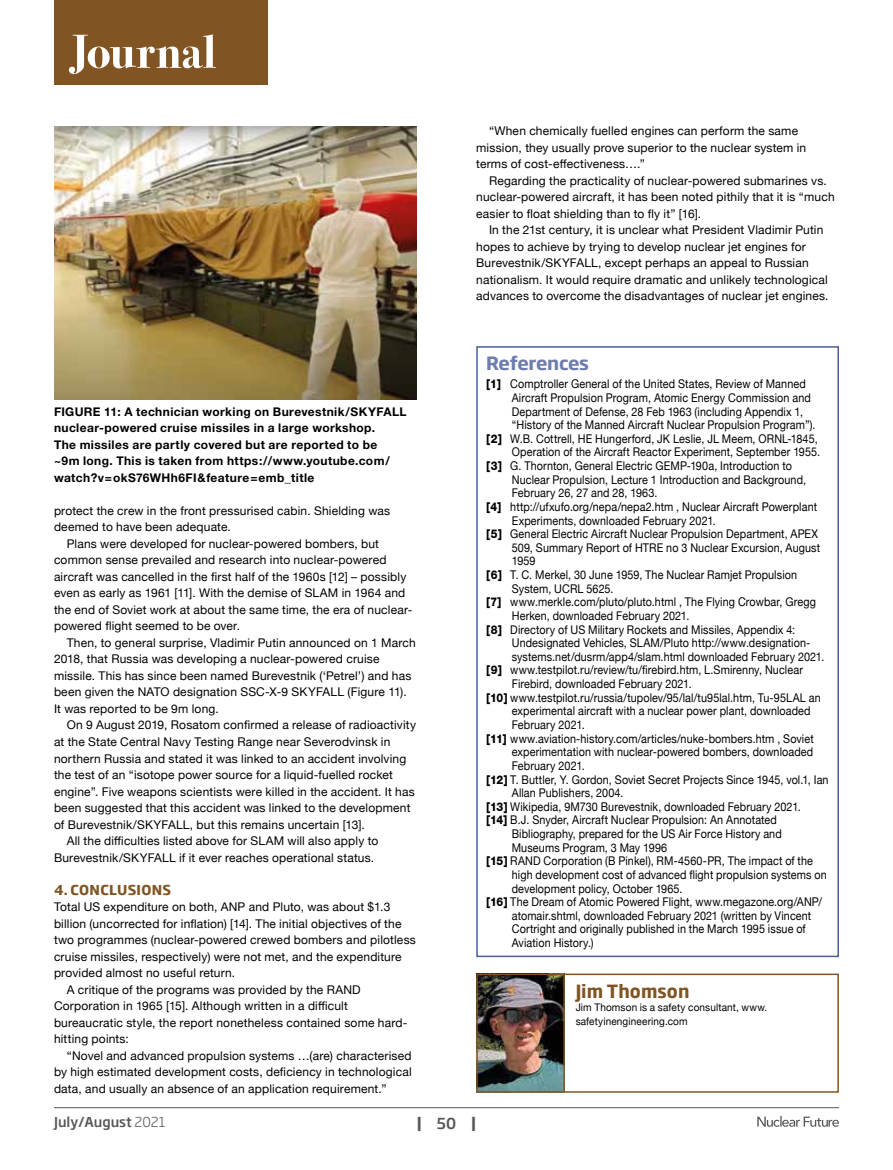
<style>
.page{position:relative;width:893px;height:1170px;background:#fff}
.page>*{position:absolute;margin:0;border:0;box-sizing:border-box;transform-origin:0 0}
.t1{font:700 18px "Soho Gothic Pro";letter-spacing:.005em;color:#805523;scale:.95 1}
.t2{font:700 18px "Soho Gothic Pro";letter-spacing:-.02em;color:#6e7cae}
.t3{font:700 15px "Soho Gothic Pro";color:#575756}
.t4{font:500 13.5px "Soho Gothic Pro";color:#575756}
.t5{font:700 13.5px "Soho Gothic Pro";letter-spacing:.025em;color:#805523}
.t6{font:12px/16.5px "Helvetica Neue";letter-spacing:.015em;color:#000}
.t7{font:12px "Helvetica Neue";letter-spacing:.015em;color:#000;scale:.9 1}
.t8{font:700 12px/16.5px "Helvetica Neue";letter-spacing:.035em;color:#000}
.t9{font:10.5px/13.5px "Helvetica Neue";letter-spacing:.015em;color:#000;scale:.95 1}
.s1{font-weight:800}
.s2{font-weight:300}
.s3{font-weight:500}
</style>
<div class="page">
<hr style="left:54px;top:1107px;width:785px;height:1px;background:#575756">
<svg style="left:757px;top:1116px;width:82px;height:10px"></svg>
<div style="left:54px;top:0;width:214px;height:85px;background:#805523"></div>
<svg style="left:69px;top:34px;width:147px;height:40px"></svg>
<div style="left:476px;top:973px;width:363px;height:119px;border:2px solid #805523"></div>
<img style="left:479px;top:976px;width:83px;height:113px">
<div style="left:476px;top:973px;width:89px;height:119px;border:2px solid #805523"></div>
<img style="left:54px;top:126px;width:363px;height:273px">
<div style="left:476px;top:346px;width:363px;height:611px;border:2px solid #48619b"></div>
<p class="t8" style="left:54px;top:403px;width:354px">FIGURE 11: A technician working on Burevestnik/SKYFALL nuclear-powered cruise missiles in a large workshop.<br>The missiles are partly covered but are reported to be<br>~9m long. This is taken from https://www.youtube.com/ watch?v=okS76WHh6FI&amp;feature=emb_title</p>
<p class="t6" style="left:54px;top:503px;width:338px">protect the crew in the front pressurised cabin. Shielding was deemed to have been adequate.</p>
<p class="t6" style="left:54px;top:536px;width:360px;text-indent:13px">Plans were developed for nuclear-powered bombers, but common sense prevailed and research into nuclear-powered aircraft was cancelled in the first half of the 1960s [12] – possibly even as early as 1961 [11]. With the demise of SLAM in 1964 and the end of Soviet work at about the same time, the era of nuclear&shy;powered flight seemed to be over.</p>
<p class="t6" style="left:54px;top:635px;width:363px;text-indent:13px">Then, to general surprise, Vladimir Putin announced on 1 March 2018, that Russia was developing a nuclear-powered cruise missile. This has since been named Burevestnik (‘Petrel’) and has been given the NATO designation SSC-X-9 SKYFALL (Figure 11).<br>It was reported to be 9m long.</p>
<p class="t6" style="left:67px;top:717px;width:351px">On 9 August 2019, Rosatom confirmed a release of radioactivity</p>
<p class="t6" style="left:54px;top:734px;width:338px">at the State Central Navy Testing Range near Severodvinsk in</p>
<p class="t6" style="left:54px;top:750px;width:354px">northern Russia and stated it was linked to an accident involving</p>
<p class="t6" style="left:54px;top:767px;width:340px">the test of an “isotope power source for a liquid-fuelled rocket</p>
<p class="t6" style="left:54px;top:783px;width:362px">engine”. Five weapons scientists were killed in the accident. It has</p>
<p class="t6" style="left:54px;top:800px;width:358px">been suggested that this accident was linked to the development</p>
<p class="t6" style="left:54px;top:816px;width:312px">of Burevestnik/SKYFALL, but this remains uncertain [13].</p>
<p class="t6" style="left:67px;top:833px;width:313px">All the difficulties listed above for SLAM will also apply to</p>
<p class="t6" style="left:54px;top:849px;width:322px">Burevestnik/SKYFALL if it ever reaches operational status.</p>
<p class="t5" style="left:54px;top:878px;width:119px">4. CONCLUSIONS</p>
<p class="t6" style="left:54px;top:899px;width:338px">Total US expenditure on both, ANP and Pluto, was about $1.3</p>
<p class="t6" style="left:54px;top:915px;width:349px">billion (uncorrected for inflation) [14]. The initial objectives of the</p>
<p class="t6" style="left:54px;top:932px;width:363px">two programmes (nuclear-powered crewed bombers and pilotless</p>
<p class="t6" style="left:54px;top:948px;width:349px">cruise missiles, respectively) were not met, and the expenditure</p>
<p class="t6" style="left:54px;top:965px;width:183px">provided almost no useful return.</p>
<p class="t6" style="left:67px;top:981px;width:295px">A critique of the programs was provided by the RAND</p>
<p class="t6" style="left:54px;top:998px;width:295px">Corporation in 1965 [15]. Although written in a difficult</p>
<p class="t6" style="left:54px;top:1014px;width:355px">bureaucratic style, the report nonetheless contained some hard-</p>
<p class="t6" style="left:54px;top:1031px;width:76px">hitting points:</p>
<p class="t6" style="left:67px;top:1047px;width:346px">“Novel and advanced propulsion systems …(are) characterised</p>
<p class="t6" style="left:54px;top:1064px;width:359px">by high estimated development costs, deficiency in technological</p>
<p class="t6" style="left:54px;top:1080px;width:334px">data, and usually an absence of an application requirement.”</p>
<p class="t6" style="left:476px;top:123px;width:331px;text-indent:13px">“When chemically fuelled engines can perform the same mission, they usually prove superior to the nuclear system in terms of cost-effectiveness….”</p>
<p class="t6" style="left:476px;top:173px;width:360px;text-indent:13px">Regarding the practicality of nuclear-powered submarines vs. nuclear-powered aircraft, it has been noted pithily that it is “much easier to float shielding than to fly it” [16].</p>
<p class="t6" style="left:476px;top:222px;width:354px;text-indent:13px">In the 21st century, it is unclear what President Vladimir Putin hopes to achieve by trying to develop nuclear jet engines for Burevestnik/SKYFALL, except perhaps an appeal to Russian nationalism. It would require dramatic and unlikely technological advances to overcome the disadvantages of nuclear jet engines.</p>
<h1 class="t2" style="left:486px;top:349px;width:104px">References</h1>
<p class="t7" style="left:486px;top:375px;width:357px"><span class="s1">[1]</span> Comptroller General of the United States, Review of Manned</p>
<p class="t7" style="left:512px;top:389px;width:334px">Aircraft Propulsion Program, Atomic Energy Commission and</p>
<p class="t7" style="left:512px;top:402px;width:325px">Department of Defense, 28 Feb 1963 (including Appendix 1,</p>
<p class="t7" style="left:512px;top:416px;width:339px">“History of the Manned Aircraft Nuclear Propulsion Program”).</p>
<p class="t7" style="left:486px;top:430px;width:370px"><span class="s1">[2]</span> W.B. Cottrell, HE Hungerford, JK Leslie, JL Meem, ORNL-1845,</p>
<p class="t7" style="left:512px;top:443px;width:344px">Operation of the Aircraft Reactor Experiment, September 1955.</p>
<p class="t7" style="left:486px;top:457px;width:341px"><span class="s1">[3]</span> G. Thornton, General Electric GEMP-190a, Introduction to</p>
<p class="t7" style="left:512px;top:470px;width:329px">Nuclear Propulsion, Lecture 1 Introduction and Background,</p>
<p class="t7" style="left:512px;top:484px;width:163px">February 26, 27 and 28, 1963.</p>
<p class="t7" style="left:486px;top:498px;width:369px"><span class="s1">[4]</span> http://ufxufo.org/nepa/nepa2.htm , Nuclear Aircraft Powerplant</p>
<p class="t7" style="left:512px;top:511px;width:228px">Experiments, downloaded February 2021.</p>
<p class="t7" style="left:486px;top:525px;width:370px"><span class="s1">[5]</span> General Electric Aircraft Nuclear Propulsion Department, APEX</p>
<p class="t7" style="left:512px;top:539px;width:344px">509, Summary Report of HTRE no 3 Nuclear Excursion, August</p>
<p class="t7" style="left:512px;top:552px;width:28px">1959</p>
<p class="t7" style="left:486px;top:566px;width:347px"><span class="s1">[6]</span> T. C. Merkel, 30 June 1959, The Nuclear Ramjet Propulsion</p>
<p class="t7" style="left:512px;top:579px;width:115px">System, UCRL 5625.</p>
<p class="t7" style="left:486px;top:593px;width:368px"><span class="s1">[7]</span> www.merkle.com/pluto/pluto.html , The Flying Crowbar, Gregg</p>
<p class="t7" style="left:512px;top:607px;width:199px">Herken, downloaded February 2021.</p>
<p class="t7" style="left:486px;top:620px;width:345px"><span class="s1">[8]</span> Directory of US Military Rockets and Missiles, Appendix 4:</p>
<p class="t7" style="left:512px;top:634px;width:333px">Undesignated Vehicles, SLAM/Pluto http://www.designation-</p>
<p class="t7" style="left:512px;top:648px;width:349px">systems.net/dusrm/app4/slam.html downloaded February 2021.</p>
<p class="t7" style="left:486px;top:661px;width:353px"><span class="s1">[9]</span> www.testpilot.ru/review/tu/firebird.htm, L.Smirenny, Nuclear</p>
<p class="t7" style="left:512px;top:675px;width:201px">Firebird, downloaded February 2021.</p>
<p class="t7" style="left:486px;top:688px;width:373px"><span class="s1">[10]</span> www.testpilot.ru/russia/tupolev/95/lal/tu95lal.htm, Tu-95LAL an</p>
<p class="t7" style="left:512px;top:702px;width:334px">experimental aircraft with a nuclear power plant, downloaded</p>
<p class="t7" style="left:512px;top:716px;width:83px">February 2021.</p>
<p class="t7" style="left:486px;top:729px;width:365px"><span class="s1">[11]</span> www.aviation-history.com/articles/nuke-bombers.htm , Soviet</p>
<p class="t7" style="left:512px;top:743px;width:336px">experimentation with nuclear-powered bombers, downloaded</p>
<p class="t7" style="left:512px;top:756px;width:83px">February 2021.</p>
<p class="t7" style="left:486px;top:770px;width:382px"><span class="s1">[12]</span> T. Buttler, Y. Gordon, Soviet Secret Projects Since 1945, vol.1, Ian</p>
<p class="t7" style="left:512px;top:784px;width:126px">Allan Publishers, 2004.</p>
<p class="t7" style="left:486px;top:797px;width:351px"><span class="s1">[13]</span> Wikipedia, 9M730 Burevestnik, downloaded February 2021.</p>
<p class="t7" style="left:486px;top:811px;width:324px"><span class="s1">[14]</span> B.J. Snyder, Aircraft Nuclear Propulsion: An Annotated</p>
<p class="t7" style="left:512px;top:825px;width:301px">Bibliography, prepared for the US Air Force History and</p>
<p class="t7" style="left:512px;top:838px;width:174px">Museums Program, 3 May 1996</p>
<p class="t7" style="left:486px;top:852px;width:364px"><span class="s1">[15]</span> RAND Corporation (B Pinkel), RM-4560-PR, The impact of the</p>
<p class="t7" style="left:512px;top:865px;width:352px">high development cost of advanced flight propulsion systems on</p>
<p class="t7" style="left:512px;top:879px;width:191px">development policy, October 1965.</p>
<p class="t7" style="left:486px;top:893px;width:375px"><span class="s1">[16]</span> The Dream of Atomic Powered Flight, www.megazone.org/ANP/</p>
<p class="t7" style="left:512px;top:906px;width:334px">atomair.shtml, downloaded February 2021 (written by Vincent</p>
<p class="t7" style="left:512px;top:920px;width:328px">Cortright and originally published in the March 1995 issue of</p>
<p class="t7" style="left:512px;top:934px;width:93px">Aviation History.)</p>
<h1 class="t1" style="left:576px;top:976px;width:121px">Jim Thomson</h1>
<p class="t9" style="left:576px;top:1001px;width:203px">Jim Thomson is a safety consultant, www. safetyinengineering.com</p>
<p class="t4" style="left:54px;top:1110px;width:113px">July/August <span class="s2">2021</span></p>
<p class="t3" style="left:417px;top:1110px;width:61px">| <span class="s3">50</span> |</p>
</div>
